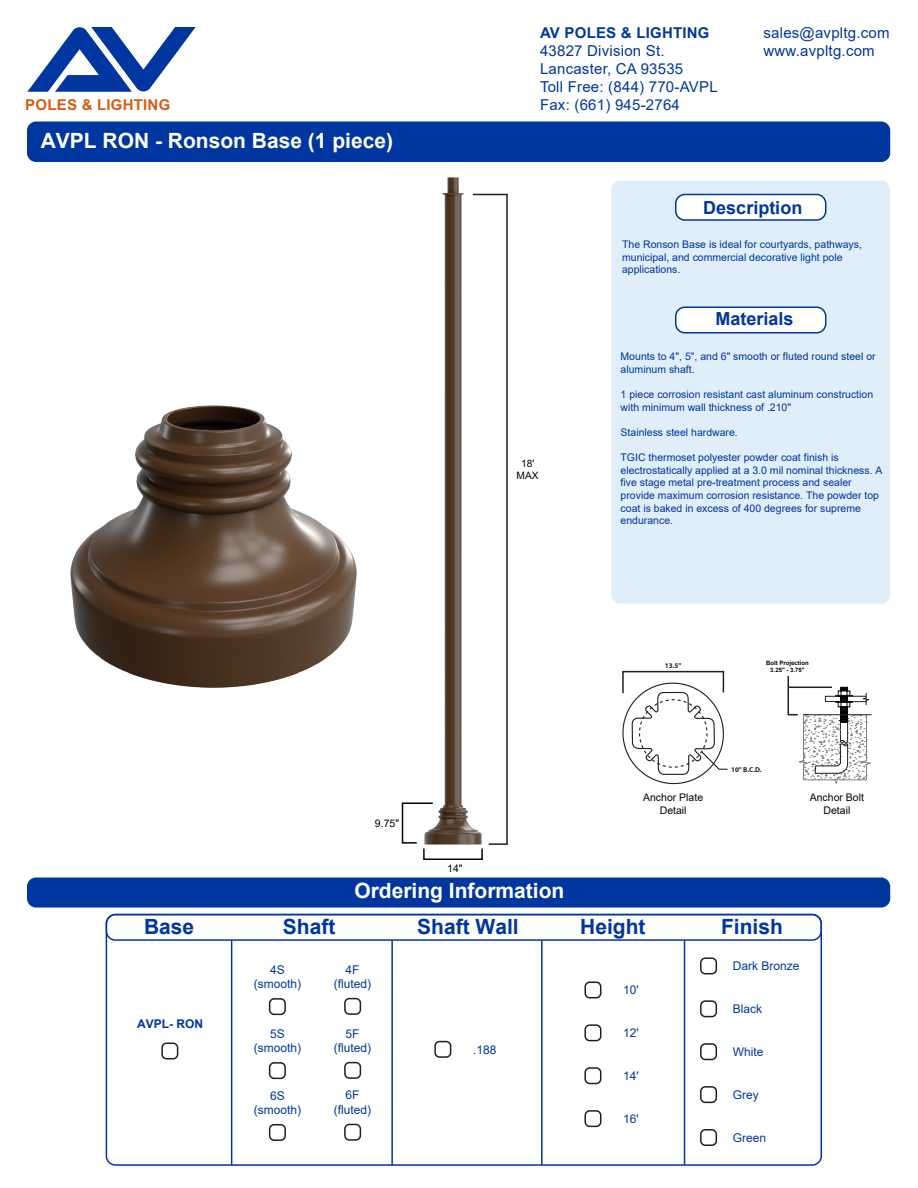
<style>
.page{position:relative;width:918px;height:1188px;background:#fff}
.page>*{position:absolute;margin:0;border:0;box-sizing:border-box;transform-origin:0 0}
.t1{font:700 21px "Arial";color:#fff}
.t2{font:700 21px "Arial";color:#0036a0}
.t3{font:700 18px "Arial";color:#0036a0}
.t4{font:15px/18px "Arial";letter-spacing:.015em;color:#0036a0}
.t5{font:700 15px "Arial MT Std";letter-spacing:.015em;color:#0036a0}
.t6{font:700 15px "Arial MT Std";letter-spacing:.015em;color:#d75d14}
.t7{font:12px/14.4px "Arial";color:#0036a0;text-align:center}
.t8{font:700 12px "Arial";color:#0036a0}
.t9{font:10.5px/12.6px "Arial";color:#0036a0}
.t10{font:10.5px/12.6px "Arial";color:#040503;text-align:center}
.t11{font:10.2px/12.3px "Arial";color:#040503;text-align:center}
.t12{font:700 7.05px "Myriad Pro";color:#231f20}
.t13{font:700 6px/7.2px "Arial";color:#050504;text-align:center}
</style>
<div class="page">
<div style="left:106px;top:914px;width:716px;height:27px;border:2px solid #0036a0;border-radius:9px"></div>
<hr style="left:231px;top:940px;width:1px;height:225px;background:#0036a0">
<hr style="left:391px;top:940px;width:2px;height:225px;background:#0036a0">
<hr style="left:684px;top:940px;width:1px;height:225px;background:#0036a0">
<hr style="left:541px;top:940px;width:2px;height:225px;background:#0036a0">
<img style="left:70px;top:405px;width:287px;height:283px">
<img style="left:434px;top:178px;width:37px;height:666px">
<div style="left:611px;top:181px;width:279px;height:423px;background:#dfeef9;border-radius:9px"></div>
<div style="left:676px;top:307px;width:150px;height:26px;background:#fff;border-radius:9px"></div>
<div style="left:675px;top:307px;width:151px;height:27px;border:2px solid #0036a0;border-radius:9px"></div>
<div style="left:676px;top:194px;width:150px;height:26px;background:#fff;border-radius:9px"></div>
<div style="left:675px;top:194px;width:151px;height:27px;border:2px solid #0036a0;border-radius:9px"></div>
<div style="left:27px;top:122px;width:863px;height:40px;background:#0036a0;border-radius:9px"></div>
<div style="left:27px;top:878px;width:863px;height:30px;background:#0036a0;border-radius:9px"></div>
<svg style="left:27px;top:27px;width:169px;height:65px"></svg>
<div style="left:161px;top:1042px;width:17px;height:17px;border:2px solid #231f20;border-radius:4px"></div>
<div style="left:269px;top:998px;width:17px;height:17px;border:2px solid #231f20;border-radius:4px"></div>
<div style="left:344px;top:998px;width:17px;height:17px;border:2px solid #231f20;border-radius:4px"></div>
<div style="left:269px;top:1062px;width:17px;height:17px;border:2px solid #231f20;border-radius:4px"></div>
<div style="left:344px;top:1062px;width:17px;height:17px;border:2px solid #231f20;border-radius:4px"></div>
<div style="left:269px;top:1124px;width:17px;height:17px;border:2px solid #231f20;border-radius:4px"></div>
<div style="left:344px;top:1124px;width:17px;height:17px;border:2px solid #231f20;border-radius:4px"></div>
<div style="left:700px;top:957px;width:17px;height:17px;border:2px solid #231f20;border-radius:4px"></div>
<div style="left:700px;top:1000px;width:17px;height:17px;border:2px solid #231f20;border-radius:4px"></div>
<div style="left:700px;top:1043px;width:17px;height:17px;border:2px solid #231f20;border-radius:4px"></div>
<div style="left:700px;top:1086px;width:17px;height:17px;border:2px solid #231f20;border-radius:4px"></div>
<div style="left:700px;top:1129px;width:17px;height:17px;border:2px solid #231f20;border-radius:4px"></div>
<div style="left:584px;top:981px;width:17px;height:17px;border:2px solid #231f20;border-radius:4px"></div>
<div style="left:584px;top:1024px;width:17px;height:17px;border:2px solid #231f20;border-radius:4px"></div>
<div style="left:434px;top:1041px;width:17px;height:17px;border:2px solid #231f20;border-radius:4px"></div>
<div style="left:584px;top:1067px;width:17px;height:17px;border:2px solid #231f20;border-radius:4px"></div>
<div style="left:584px;top:1110px;width:17px;height:17px;border:2px solid #231f20;border-radius:4px"></div>
<svg style="left:471px;top:193px;width:37px;height:652px"></svg>
<div style="left:423px;top:848px;width:60px;height:12px;border:2px solid #040503"></div>
<svg style="left:401px;top:802px;width:33px;height:42px"></svg>
<svg style="left:622px;top:670px;width:106px;height:115px"></svg>
<svg style="left:787px;top:675px;width:85px;height:109px"></svg>
<hr style="left:788px;top:687px;width:44px;height:1px;background:#231f20">
<h3 class="t6" style="left:25px;top:95px;width:147px">POLES &amp; LIGHTING</h3>
<h1 class="t1" style="left:41px;top:126px;width:354px">AVPL RON - Ronson Base (1 piece)</h1>
<p class="t10" style="left:375px;top:816px;width:26px">9.75"</p>
<p class="t10" style="left:447px;top:862px;width:17px">14"</p>
<h3 class="t5" style="left:540px;top:24px;width:171px">AV POLES &amp; LIGHTING</h3>
<h3 class="t4" style="left:540px;top:41px;width:179px">43827 Division St.<br>Lancaster, CA 93535<br>Toll Free: (844) 770-AVPL<br>Fax: (661) 945-2764</h3>
<h3 class="t4" style="left:764px;top:23px;width:128px">sales@avpltg.com www.avpltg.com</h3>
<h2 class="t3" style="left:703px;top:195px;width:101px">Description</h2>
<p class="t9" style="left:622px;top:238px;width:241px">The Ronson Base is ideal for courtyards, pathways, municipal, and commercial decorative light pole applications.</p>
<p class="t11" style="left:517px;top:457px;width:24px">18'<br>MAX</p>
<h2 class="t3" style="left:716px;top:306px;width:80px">Materials</h2>
<p class="t9" style="left:621px;top:350px;width:257px">Mounts to 4", 5", and 6" smooth or fluted round steel or aluminum shaft.</p>
<p class="t9" style="left:621px;top:388px;width:254px">1 piece corrosion resistant cast aluminum construction with minimum wall thickness of .210"</p>
<p class="t9" style="left:621px;top:426px;width:119px">Stainless steel hardware.</p>
<p class="t9" style="left:621px;top:451px;width:264px">TGIC thermoset polyester powder coat finish is electrostatically applied at a 3.0 mil nominal thickness. A five stage metal pre-treatment process and sealer provide maximum corrosion resistance. The powder top coat is baked in excess of 400 degrees for supreme endurance.</p>
<p class="t12" style="left:665px;top:661px;width:18px">13.5"</p>
<p class="t13" style="left:766px;top:659px;width:44px">Bolt Projection<br>3.25" - 3.75"</p>
<p class="t10" style="left:643px;top:791px;width:62px">Anchor Plate<br>Detail</p>
<p class="t12" style="left:731px;top:765px;width:32px">10" B.C.D.</p>
<p class="t10" style="left:810px;top:791px;width:56px">Anchor Bolt<br>Detail</p>
<h1 class="t1" style="left:354px;top:876px;width:212px">Ordering Information</h1>
<h1 class="t2" style="left:417px;top:912px;width:103px">Shaft Wall</h1>
<h1 class="t2" style="left:144px;top:912px;width:52px">Base</h1>
<h1 class="t2" style="left:283px;top:912px;width:54px">Shaft</h1>
<h1 class="t2" style="left:580px;top:912px;width:67px">Height</h1>
<h1 class="t2" style="left:721px;top:912px;width:63px">Finish</h1>
<p class="t7" style="left:733px;top:959px;width:68px">Dark Bronze</p>
<p class="t7" style="left:733px;top:1002px;width:31px">Black</p>
<p class="t7" style="left:733px;top:1044px;width:32px">White</p>
<p class="t7" style="left:733px;top:1087px;width:28px">Grey</p>
<p class="t7" style="left:733px;top:1130px;width:35px">Green</p>
<p class="t7" style="left:254px;top:962px;width:49px">4S (smooth)</p>
<p class="t7" style="left:334px;top:962px;width:39px">4F (fluted)</p>
<p class="t7" style="left:254px;top:1026px;width:49px">5S (smooth)</p>
<p class="t7" style="left:334px;top:1026px;width:39px">5F (fluted)</p>
<p class="t7" style="left:254px;top:1088px;width:49px">6S (smooth)</p>
<p class="t7" style="left:334px;top:1088px;width:39px">6F (fluted)</p>
<p class="t7" style="left:623px;top:983px;width:17px">10'</p>
<p class="t7" style="left:623px;top:1026px;width:17px">12'</p>
<p class="t7" style="left:623px;top:1068px;width:17px">14'</p>
<p class="t7" style="left:623px;top:1111px;width:17px">16'</p>
<p class="t8" style="left:137px;top:1015px;width:67px">AVPL- RON</p>
<p class="t7" style="left:473px;top:1042px;width:25px">.188</p>
</div>
